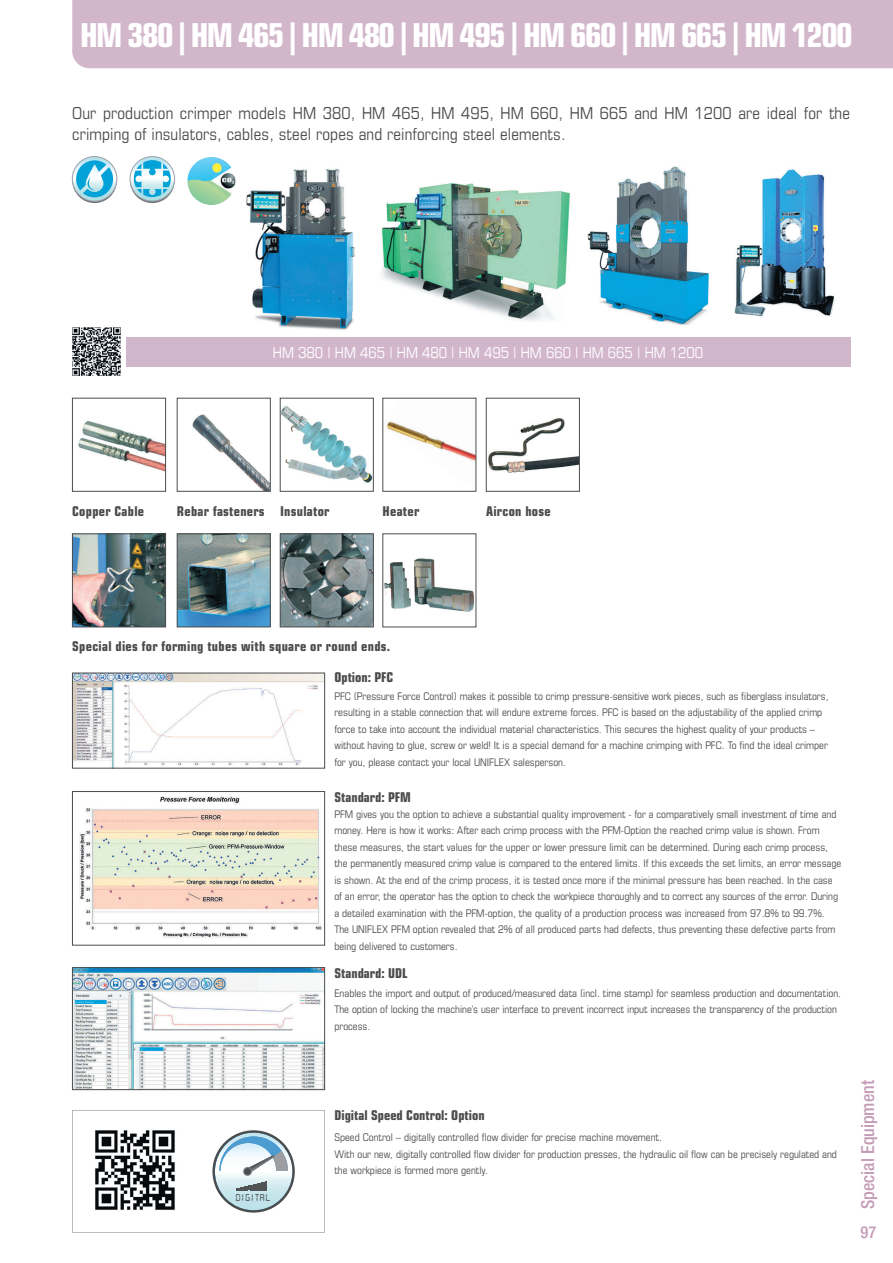
<style>
.page{position:relative;width:893px;height:1263px;background:#fff}
.page>*{position:absolute;margin:0;border:0;box-sizing:border-box;transform-origin:0 0}
.t1{font:700 condensed 33px "Eurostile LT Std";letter-spacing:-.05em;color:#fff}
.t2{font:500 condensed 18px "Helvetica Neue LT Pro";color:#c49cb8}
.t3{font:condensed 16.5px/21px "Eurostile LT Std";letter-spacing:.01em;color:#4b4c4d}
.t4{font:500 condensed 16.5px "Helvetica Neue LT Pro";color:#c49cb8}
.t5{font:condensed 15px "Eurostile LT Std";color:#fff}
.t6{font:700 condensed 13.5px "Eurostile LT Std";letter-spacing:.02em;color:#4b4c4d}
.t7{font:700 condensed 13.5px "Eurostile LT Std";color:#4b4c4d}
.t8{font:condensed 10.5px/16.5px "Eurostile LT Std";color:#4b4c4d}
.t9{font:10.5px "Digital 7 Mono";color:#4b4c4d}
</style>
<div class="page">
<img style="left:246px;top:169px;width:109px;height:161px">
<img style="left:734px;top:169px;width:101px;height:148px">
<img style="left:381px;top:183px;width:189px;height:138px">
<div style="left:72px;top:0;width:821px;height:68px;background:#d2b7cb"></div>
<svg style="left:72px;top:158px;width:45px;height:43px"></svg>
<div style="left:72px;top:156px;width:45px;height:45px;border:1px solid #a3a4a8;border-radius:50%"></div>
<svg style="left:130px;top:156px;width:45px;height:47px"></svg>
<div style="left:130px;top:156px;width:45px;height:45px;border:1px solid #a3a4a8;border-radius:50%"></div>
<div style="left:126px;top:337px;width:724px;height:30px;background:#d2b6cb"></div>
<img style="left:78px;top:421px;width:86px;height:50px">
<div style="left:72px;top:398px;width:94px;height:93px;border:1px solid #4b4c4d"></div>
<img style="left:282px;top:405px;width:89px;height:78px">
<div style="left:280px;top:398px;width:93px;height:93px;border:1px solid #4b4c4d"></div>
<img style="left:192px;top:414px;width:76px;height:75px">
<div style="left:177px;top:398px;width:93px;height:93px;border:1px solid #4b4c4d"></div>
<img style="left:488px;top:418px;width:90px;height:55px">
<div style="left:486px;top:398px;width:94px;height:93px;border:1px solid #4b4c4d"></div>
<img style="left:386px;top:398px;width:91px;height:93px">
<img style="left:476px;top:551px;width:1px;height:65px">
<img style="left:385px;top:558px;width:89px;height:54px">
<img style="left:282px;top:536px;width:89px;height:89px">
<div style="left:280px;top:534px;width:93px;height:93px;border:1px solid #4b4c4d"></div>
<img style="left:74px;top:536px;width:90px;height:89px">
<div style="left:72px;top:534px;width:94px;height:93px;border:1px solid #4b4c4d"></div>
<img style="left:179px;top:536px;width:89px;height:89px">
<div style="left:177px;top:534px;width:93px;height:93px;border:1px solid #4b4c4d"></div>
<img style="left:187px;top:156px;width:49px;height:49px;border-radius:50%">
<div style="left:187px;top:156px;width:49px;height:50px;border:1px solid #fff;border-radius:50%"></div>
<img style="left:73px;top:328px;width:47px;height:47px">
<div style="left:69px;top:324px;width:55px;height:55px;border:3px solid #fff"></div>
<img style="left:74px;top:675px;width:249px;height:91px">
<div style="left:72px;top:673px;width:253px;height:95px;border:1px solid #4b4c4d"></div>
<img style="left:79px;top:796px;width:244px;height:143px">
<div style="left:72px;top:791px;width:253px;height:154px;border:1px solid #4b4c4d"></div>
<img style="left:74px;top:969px;width:249px;height:119px">
<div style="left:72px;top:967px;width:253px;height:123px;border:1px solid #4b4c4d"></div>
<svg style="left:72px;top:1110px;width:253px;height:122px"></svg>
<img style="left:92px;top:1128px;width:85px;height:85px">
<img style="left:587px;top:166px;width:122px;height:159px">
<h1 class="t1" style="left:80px;top:21px;width:774px">HM 380 | HM 465 | HM 480 | HM 495 | HM 660 | HM 665 | HM 1200</h1>
<h3 class="t3" style="left:72px;top:104px;width:779px">Our production crimper models HM 380, HM 465, HM 495, HM 660, HM 665 and HM 1200 are ideal for the crimping of insulators, cables, steel ropes and reinforcing steel elements.</h3>
<h3 class="t5" style="left:273px;top:346px;width:432px">HM 380 | HM 465 | HM 480 | HM 495 | HM 660 | HM 665 | HM 1200</h3>
<p class="t6" style="left:72px;top:505px;width:73px">Copper Cable</p>
<p class="t6" style="left:177px;top:505px;width:154px">Rebar fasteners Insulator</p>
<p class="t6" style="left:383px;top:505px;width:38px">Heater</p>
<p class="t6" style="left:486px;top:505px;width:66px">Aircon hose</p>
<p class="t6" style="left:72px;top:640px;width:319px">Special dies for forming tubes with square or round ends.</p>
<p class="t7" style="left:334px;top:672px;width:60px">Option: PFC</p>
<p class="t8" style="left:334px;top:689px;width:496px">PFC (Pressure Force Control) makes it possible to crimp pressure-sensitive work pieces, such as fiberglass insulators, resulting in a stable connection that will endure extreme forces. PFC is based on the adjustability of the applied crimp force to take into account the individual material characteristics. This secures the highest quality of your products – without having to glue, screw or weld! It is a special demand for a machine crimping with PFC. To find the ideal crimper for you, please contact your local UNIFLEX salesperson.</p>
<p class="t7" style="left:334px;top:791px;width:78px">Standard: PFM</p>
<p class="t8" style="left:334px;top:807px;width:508px">PFM gives you the option to achieve a substantial quality improvement - for a comparatively small investment of time and money. Here is how it works: After each crimp process with the PFM-Option the reached crimp value is shown. From these measures, the start values for the upper or lower pressure limit can be determined. During each crimp process, the permanently measured crimp value is compared to the entered limits. If this exceeds the set limits, an error message is shown. At the end of the crimp process, it is tested once more if the minimal pressure has been reached. In the case of an error, the operator has the option to check the workpiece thoroughly and to correct any sources of the error. During a detailed examination with the PFM-option, the quality of a production process was increased from 97.8% to 99.7%.<br>The UNIFLEX PFM option revealed that 2% of all produced parts had defects, thus preventing these defective parts from being delivered to customers.</p>
<p class="t8" style="left:334px;top:986px;width:508px">Enables the import and output of produced/measured data (incl. time stamp) for seamless production and documentation.<br>The option of locking the machine’s user interface to prevent incorrect input increases the transparency of the production process.</p>
<p class="t7" style="left:334px;top:967px;width:75px">Standard: UDL</p>
<p class="t7" style="left:334px;top:1110px;width:152px">Digital Speed Control: Option</p>
<p class="t9" style="left:236px;top:1194px;width:36px">DIGITA L</p>
<p class="t8" style="left:334px;top:1130px;width:504px">Speed Control – digitally controlled flow divider for precise machine movement.<br>With our new, digitally controlled flow divider for production presses, the hydraulic oil flow can be precisely regulated and the workpiece is formed more gently.</p>
<h2 class="t2" style="left:857px;top:1209px;width:130px;rotate:-90deg">Special Equipment</h2>
<h3 class="t4" style="left:860px;top:1223px;width:17px">97</h3>
</div>
